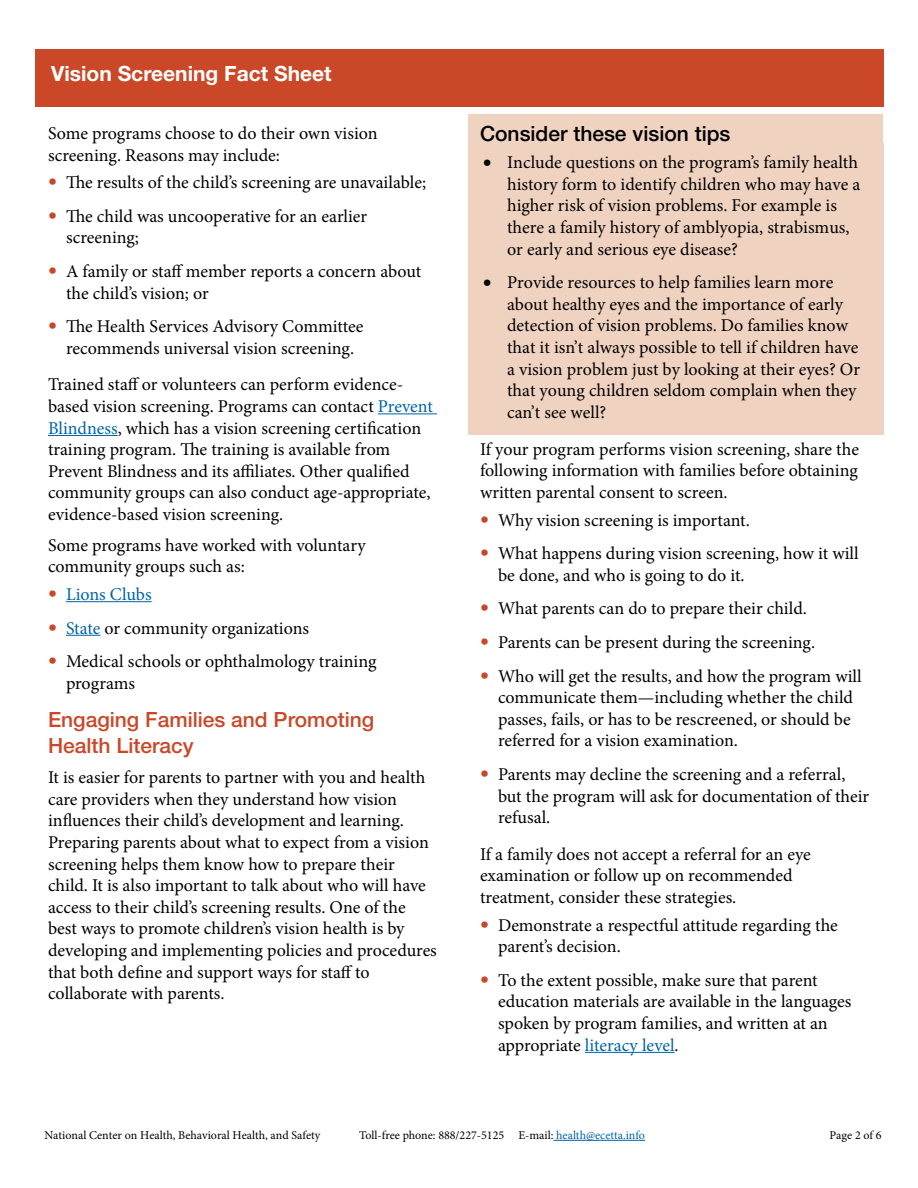
<style>
.page{position:relative;width:918px;height:1188px;background:#fff}
.page>*{position:absolute;margin:0;border:0;box-sizing:border-box;transform-origin:0 0}
.t1{font:500 21px/25.2px "Helvetica Neue LT Std";color:#ca4828}
.t2{font:700 21px "Helvetica Neue LT Std";color:#fff}
.t3{font:500 21px "Helvetica Neue LT Std";color:#000}
.t4{font:18px/21.6px "Minion Pro";color:#000}
.t5{font:18px "Minion Pro";color:#0063a6}
.t6{font:12px "Minion Pro";color:#000}
.s1{font-family:"Helvetica Neue LT Std";font-weight:500;color:#ca4828}
.s2{color:#0063a6}
</style>
<div class="page">
<div style="left:36px;top:50px;width:848px;height:57px;background:#ca4828"></div>
<hr style="left:553px;top:1140px;width:92px;height:1px;background:#0063a6">
<hr style="left:378px;top:413px;width:59px;height:1px;background:#0063a6">
<hr style="left:48px;top:435px;width:70px;height:1px;background:#0063a6">
<hr style="left:66px;top:601px;width:86px;height:1px;background:#0063a6">
<hr style="left:66px;top:635px;width:34px;height:1px;background:#0063a6">
<div style="left:468px;top:114px;width:415px;height:45px;background:#f0d2c1"></div>
<div style="left:468px;top:144px;width:416px;height:128px;background:#f0d2c1"></div>
<div style="left:468px;top:264px;width:416px;height:171px;background:#f0d2c1"></div>
<hr style="left:585px;top:1052px;width:90px;height:1px;background:#0063a6">
<p class="t2" style="left:51px;top:60px;width:282px">Vision Screening Fact Sheet</p>
<p class="t4" style="left:48px;top:123px;width:331px">Some programs choose to do their own vision screening. Reasons may include:</p>
<p class="t4" style="left:48px;top:172px;width:380px"><span class="s1">•</span> The results of the child’s screening are unavailable;</p>
<p class="t4" style="left:66px;top:205px;width:303px;text-indent:-18px"><span class="s1">•</span> The child was uncooperative for an earlier screening;</p>
<p class="t4" style="left:66px;top:261px;width:357px;text-indent:-18px"><span class="s1">•</span> A family or staff member reports a concern about the child’s vision; or</p>
<p class="t4" style="left:48px;top:316px;width:317px;text-align:center"><span class="s1">•</span> The Health Services Advisory Committee recommends universal vision screening.</p>
<p class="t4" style="left:48px;top:374px;width:386px">Trained staff or volunteers can perform evidence&shy;based vision screening. Programs can contact <span class="s2">Prevent Blindness</span>, which has a vision screening certification training program. The training is available from Prevent Blindness and its affiliates. Other qualified community groups can also conduct age-appropriate, evidence-based vision screening.</p>
<p class="t4" style="left:48px;top:534px;width:319px">Some programs have worked with voluntary community groups such as:</p>
<p class="t5" style="left:48px;top:582px;width:105px"><span class="s1">•</span> Lions Clubs</p>
<p class="t4" style="left:48px;top:617px;width:263px"><span class="s1">•</span> <span class="s2">State</span> or community organizations</p>
<p class="t4" style="left:66px;top:651px;width:312px;text-indent:-18px"><span class="s1">•</span> Medical schools or ophthalmology training programs</p>
<h2 class="t1" style="left:48px;top:707px;width:328px">Engaging Families and Promoting<br>Health Literacy</h2>
<p class="t4" style="left:48px;top:767px;width:390px">It is easier for parents to partner with you and health care providers when they understand how vision influences their child’s development and learning.<br>Preparing parents about what to expect from a vision screening helps them know how to prepare their child. It is also important to talk about who will have access to their child’s screening results. One of the best ways to promote children’s vision health is by developing and implementing policies and procedures that both define and support ways for staff to collaborate with parents.</p>
<h2 class="t3" style="left:480px;top:121px;width:252px">Consider these vision tips</h2>
<p class="t4" style="left:507px;top:152px;width:355px;text-indent:-24px">• Include questions on the program’s family health history form to identify children who may have a higher risk of vision problems. For example is there a family history of amblyopia, strabismus, or early and serious eye disease?</p>
<p class="t4" style="left:507px;top:272px;width:355px;text-indent:-24px">• Provide resources to help families learn more about healthy eyes and the importance of early detection of vision problems. Do families know that it isn’t always possible to tell if children have a vision problem just by looking at their eyes? Or that young children seldom complain when they can’t see well?</p>
<p class="t4" style="left:480px;top:438px;width:381px;text-align:justify">If your program performs vision screening, share the following information with families before obtaining written parental consent to screen.</p>
<p class="t4" style="left:480px;top:509px;width:271px"><span class="s1">•</span> Why vision screening is important.</p>
<p class="t4" style="left:498px;top:543px;width:362px;text-indent:-18px"><span class="s1">•</span> What happens during vision screening, how it will be done, and who is going to do it.</p>
<p class="t4" style="left:480px;top:598px;width:328px"><span class="s1">•</span> What parents can do to prepare their child.</p>
<p class="t4" style="left:480px;top:632px;width:337px"><span class="s1">•</span> Parents can be present during the screening.</p>
<p class="t4" style="left:498px;top:665px;width:365px;text-indent:-18px"><span class="s1">•</span> Who will get the results, and how the program will communicate them—including whether the child passes, fails, or has to be rescreened, or should be referred for a vision examination.</p>
<p class="t4" style="left:498px;top:764px;width:373px;text-indent:-18px"><span class="s1">•</span> Parents may decline the screening and a referral, but the program will ask for documentation of their refusal.</p>
<p class="t4" style="left:480px;top:843px;width:332px">If a family does not accept a referral for an eye examination or follow up on recommended treatment, consider these strategies.</p>
<p class="t4" style="left:498px;top:914px;width:341px;text-indent:-18px"><span class="s1">•</span> Demonstrate a respectful attitude regarding the parent’s decision.</p>
<p class="t4" style="left:498px;top:969px;width:355px;text-indent:-18px"><span class="s1">•</span> To the extent possible, make sure that parent education materials are available in the languages spoken by program families, and written at an appropriate <span class="s2">literacy level</span>.</p>
<p class="t6" style="left:44px;top:1127px;width:277px">National Center on Health, Behavioral Health, and Safety</p>
<p class="t6" style="left:359px;top:1127px;width:287px">Toll-free phone: 888/227-5125 E-mail: <span class="s2">health@ecetta.info</span></p>
<p class="t6" style="left:830px;top:1127px;width:54px">Page 2 of 6</p>
</div>
